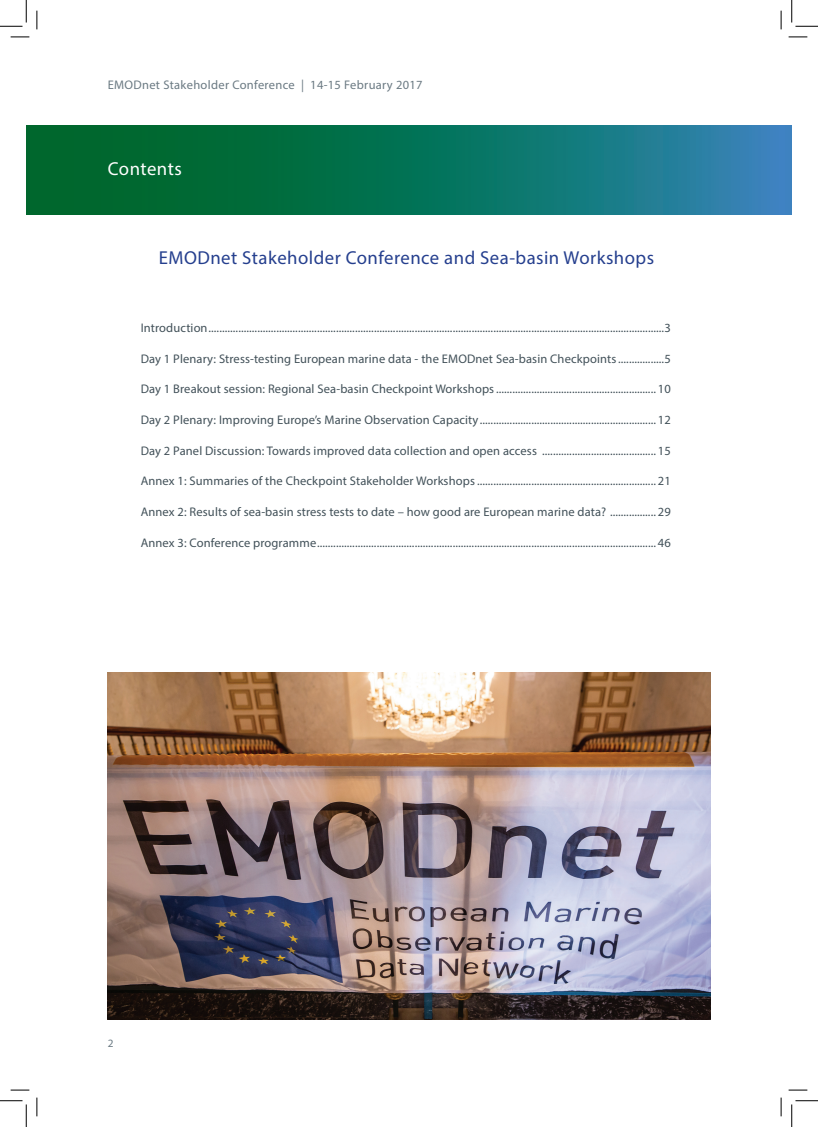
<style>
.page{position:relative;width:818px;height:1127px;background:#fff}
.page>*{position:absolute;margin:0;border:0;box-sizing:border-box;transform-origin:0 0}
.t1{font:18.75px "Myriad Pro";letter-spacing:.025em;color:#253f8e}
.t2{font:18.75px "Myriad Pro";letter-spacing:.02em;color:#fff}
.t3{font:12.5px "Myriad Pro";letter-spacing:.01em;color:#425159}
.t4{font:12.5px "Myriad Pro";letter-spacing:.025em;color:#6b7a83}
.t5{font:11.25px "Myriad Pro";color:#6b7a83}
</style>
<div class="page">
<div style="left:781px;top:125px;width:11px;height:89px;background:#3e82c1"></div>
<svg style="left:26px;top:125px;width:755px;height:89px;background:#0c735f"></svg>
<img style="left:108px;top:672px;width:602px;height:346px">
<svg style="left:11px;top:36px;width:18px;height:2px"></svg>
<svg style="left:788px;top:36px;width:19px;height:2px"></svg>
<svg style="left:11px;top:1089px;width:18px;height:1px"></svg>
<svg style="left:788px;top:1089px;width:19px;height:1px"></svg>
<svg style="left:36px;top:11px;width:2px;height:18px"></svg>
<svg style="left:36px;top:1097px;width:2px;height:18px"></svg>
<svg style="left:780px;top:11px;width:2px;height:18px"></svg>
<svg style="left:780px;top:1097px;width:2px;height:18px"></svg>
<svg style="left:0;top:0;width:27px;height:27px"></svg>
<svg style="left:0;top:1100px;width:27px;height:26px"></svg>
<svg style="left:791px;top:0;width:27px;height:27px"></svg>
<svg style="left:791px;top:1100px;width:27px;height:26px"></svg>
<p class="t4" style="left:108px;top:77px;width:316px">EMODnet Stakeholder Conference | 14-15 February 2017</p>
<h1 class="t2" style="left:108px;top:157px;width:76px">Contents</h1>
<h1 class="t1" style="left:159px;top:246px;width:497px">EMODnet Stakeholder Conference and Sea-basin Workshops</h1>
<p class="t3" style="left:141px;top:320px;width:531px">Introduction........................................................................................................................................................................3</p>
<p class="t3" style="left:141px;top:351px;width:531px">Day 1 Plenary: Stress-testing European marine data - the EMODnet Sea-basin Checkpoints.................5</p>
<p class="t3" style="left:141px;top:381px;width:531px">Day 1 Breakout session: Regional Sea-basin Checkpoint Workshops........................................................... 10</p>
<p class="t3" style="left:141px;top:412px;width:531px">Day 2 Plenary: Improving Europe’s Marine Observation Capacity................................................................. 12</p>
<p class="t3" style="left:141px;top:442px;width:531px">Day 2 Panel Discussion: Towards improved data collection and open access .......................................... 15</p>
<p class="t3" style="left:141px;top:473px;width:531px">Annex 1: Summaries of the Checkpoint Stakeholder Workshops .................................................................. 21</p>
<p class="t3" style="left:141px;top:504px;width:531px">Annex 2: Results of sea-basin stress tests to date – how good are European marine data? ................. 29</p>
<p class="t3" style="left:141px;top:534px;width:531px">Annex 3: Conference programme............................................................................................................................. 46</p>
<p class="t5" style="left:108px;top:1035px;width:7px">2</p>
</div>
